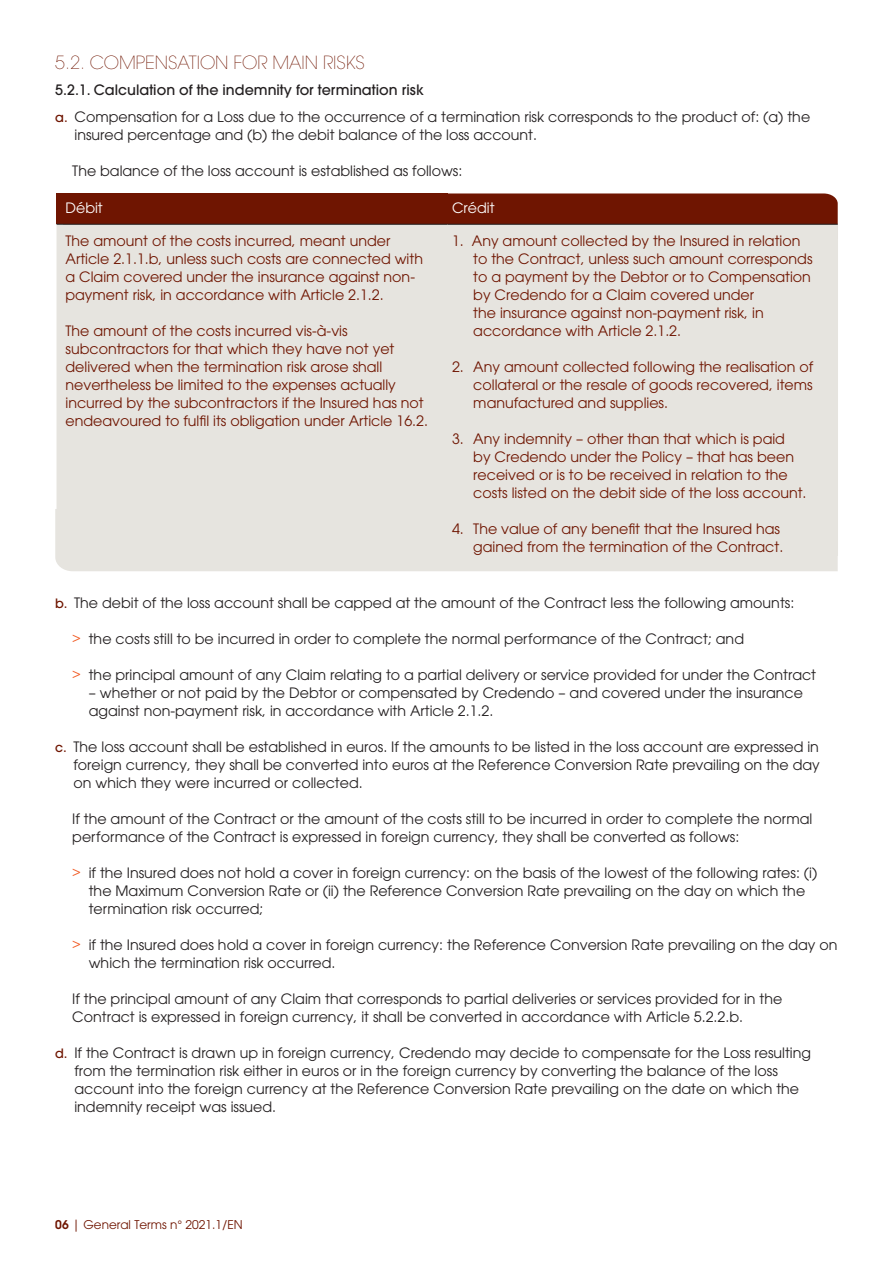
<style>
.page{position:relative;width:893px;height:1263px;background:#fff}
.page>*{position:absolute;margin:0;border:0;box-sizing:border-box;transform-origin:0 0}
.t1{font:200 18px "Avant Garde";color:#6f1501}
.t2{font:14.25px/18px "Avant Garde";color:#231f20}
.t3{font:14.25px/18px "Avant Garde";color:#6f1501}
.t4{font:14.25px "Avant Garde";color:#fff}
.t5{font:12px "Avant Garde";color:#6f1501}
.s1{font-weight:500}
.s2{font-family:"Avant Gar Goth";font-weight:500;color:#6f1501}
.s3{color:#f15921}
.s4{font-weight:600}
.s5{font-family:"ITC Avant Garde Std"}
</style>
<div class="page">
<div style="left:448px;top:193px;width:390px;height:31px;background:#6f1501"></div>
<div style="left:55px;top:509px;width:783px;height:62px;background:#e6e4df"></div>
<div style="left:57px;top:193px;width:391px;height:31px;background:#6f1501"></div>
<div style="left:57px;top:225px;width:780px;height:331px;background:#e6e4df"></div>
<hr style="left:447px;top:224px;width:1px;height:332px;background:#e6e4df">
<hr style="left:837px;top:224px;width:1px;height:332px;background:#e6e4df">
<hr style="left:57px;top:224px;width:391px;height:1px;background:#231f20">
<hr style="left:448px;top:224px;width:390px;height:1px;background:#231f20">
<p class="t1" style="left:55px;top:52px;width:311px">5.2. COMPENSATION FOR MAIN RISKS</p>
<p class="t2" style="left:55px;top:76px;width:756px;line-height:27px"><span class="s1">5.2.1. Calculation of the indemnity for termination risk<br></span><span class="s2">a.</span> Compensation for a Loss due to the occurrence of a termination risk corresponds to the product of: (a) the</p>
<p class="t2" style="left:74px;top:126px;width:464px">insured percentage and (b) the debit balance of the loss account.</p>
<p class="t2" style="left:72px;top:162px;width:392px">The balance of the loss account is established as follows:</p>
<p class="t4" style="left:66px;top:199px;width:39px">Débit</p>
<p class="t4" style="left:452px;top:199px;width:44px">Crédit</p>
<p class="t3" style="left:66px;top:232px;width:359px">The amount of the costs incurred, meant under Article 2.1.1.b, unless such costs are connected with a Claim covered under the insurance against non&shy;payment risk, in accordance with Article 2.1.2.</p>
<p class="t3" style="left:66px;top:322px;width:364px">The amount of the costs incurred vis-à-vis subcontractors for that which they have not yet delivered when the termination risk arose shall nevertheless be limited to the expenses actually incurred by the subcontractors if the Insured has not endeavoured to fulfil its obligation under Article 16.2.</p>
<p class="t3" style="left:473px;top:232px;width:341px;text-indent:-21px">1. Any amount collected by the Insured in relation to the Contract, unless such amount corresponds to a payment by the Debtor or to Compensation by Credendo for a Claim covered under<br>the insurance against non-payment risk, in accordance with Article 2.1.2.</p>
<p class="t3" style="left:473px;top:358px;width:342px;text-align:justify;text-indent:-21px">2. Any amount collected following the realisation of collateral or the resale of goods recovered, items manufactured and supplies.</p>
<p class="t3" style="left:473px;top:430px;width:335px;text-indent:-21px">3. Any indemnity – other than that which is paid<br>by Credendo under the Policy – that has been received or is to be received in relation to the costs listed on the debit side of the loss account.</p>
<p class="t3" style="left:452px;top:520px;width:333px;text-align:right">4. The value of any benefit that the Insured has gained from the termination of the Contract.</p>
<p class="t2" style="left:55px;top:594px;width:740px"><span class="s2">b.</span> The debit of the loss account shall be capped at the amount of the Contract less the following amounts:</p>
<p class="t2" style="left:72px;top:630px;width:673px"><span class="s3">&gt;</span> the costs still to be incurred in order to complete the normal performance of the Contract; and</p>
<p class="t2" style="left:72px;top:666px;width:745px"><span class="s3">&gt;</span> the principal amount of any Claim relating to a partial delivery or service provided for under the Contract</p>
<p class="t2" style="left:89px;top:684px;width:716px">– whether or not paid by the Debtor or compensated by Credendo – and covered under the insurance against non-payment risk, in accordance with Article 2.1.2.</p>
<p class="t2" style="left:74px;top:738px;width:748px;text-align:justify;text-indent:-18px"><span class="s2">c.</span> The loss account shall be established in euros. If the amounts to be listed in the loss account are expressed in foreign currency, they shall be converted into euros at the Reference Conversion Rate prevailing on the day on which they were incurred or collected.</p>
<p class="t2" style="left:72px;top:810px;width:742px">If the amount of the Contract or the amount of the costs still to be incurred in order to complete the normal performance of the Contract is expressed in foreign currency, they shall be converted as follows:</p>
<p class="t2" style="left:89px;top:863px;width:730px;text-indent:-17px"><span class="s3">&gt;</span> if the Insured does not hold a cover in foreign currency: on the basis of the lowest of the following rates: (i) the Maximum Conversion Rate or (ii) the Reference Conversion Rate prevailing on the day on which the termination risk occurred;</p>
<p class="t2" style="left:89px;top:935px;width:750px;text-indent:-17px"><span class="s3">&gt;</span> if the Insured does hold a cover in foreign currency: the Reference Conversion Rate prevailing on the day on which the termination risk occurred.</p>
<p class="t2" style="left:72px;top:989px;width:712px">If the principal amount of any Claim that corresponds to partial deliveries or services provided for in the<br>Contract is expressed in foreign currency, it shall be converted in accordance with Article 5.2.2.b.</p>
<p class="t2" style="left:74px;top:1043px;width:738px;text-indent:-19px"><span class="s2">d.</span> If the Contract is drawn up in foreign currency, Credendo may decide to compensate for the Loss resulting from the termination risk either in euros or in the foreign currency by converting the balance of the loss account into the foreign currency at the Reference Conversion Rate prevailing on the date on which the indemnity receipt was issued.</p>
<p class="t5" style="left:55px;top:1218px;width:189px"><span class="s4">06</span> | General Terms n° 2021<span class="s5">.1</span>/EN</p>
</div>
